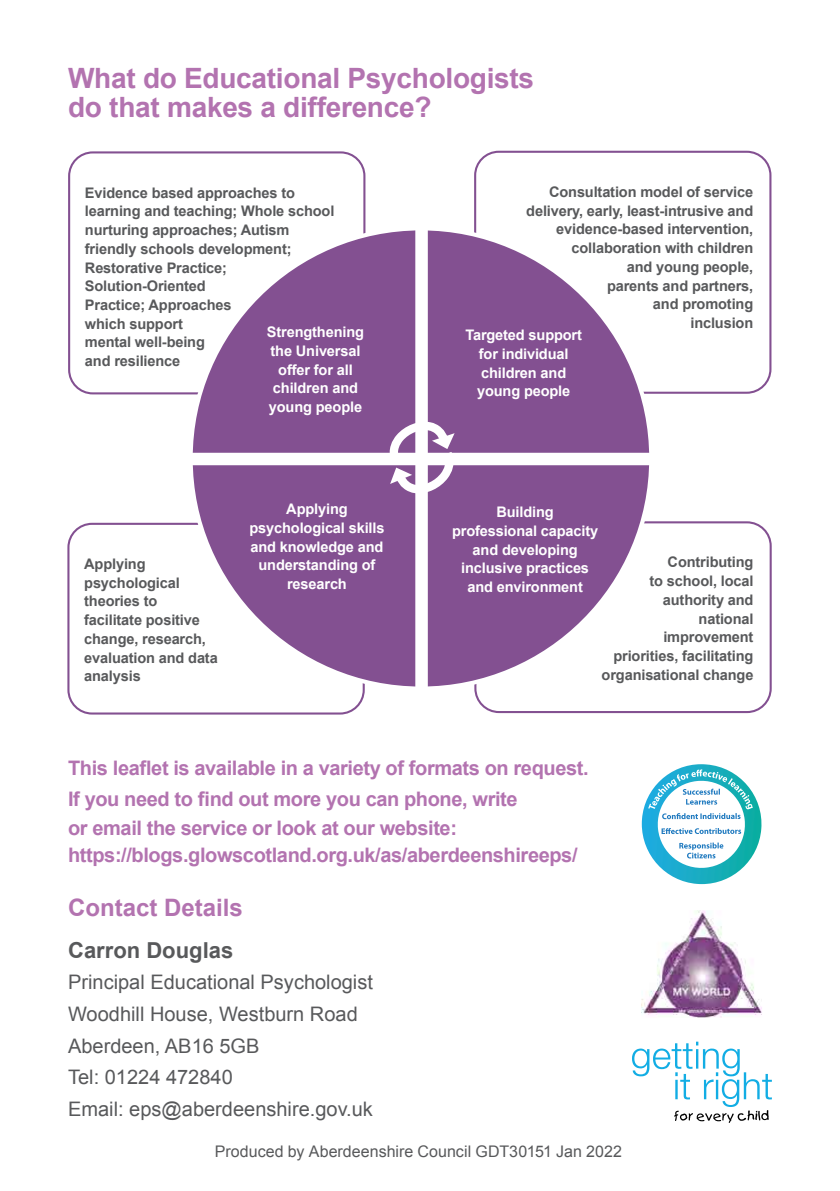
<style>
.page{position:relative;width:840px;height:1191px;background:#fff}
.page>*{position:absolute;margin:0;border:0;box-sizing:border-box;transform-origin:0 0}
.t1{font:700 28px/29px "Arial";letter-spacing:-.01em;color:#b373b0}
.t2{font:700 24px "Arial";color:#b373b0}
.t3{font:700 22px "Arial";color:#58595b}
.Body_Text{font:700 20px/29px "Arial";letter-spacing:-.02em;color:#b373b0}
.t4{font:20px "Arial";color:#58595b}
.table_body{font:16px "Arial";color:#58595b}
.Boxed_text{font:700 14.6px "Arial";letter-spacing:-.01em;color:#58595b}
.White_Text{font:700 14.6px "Arial";letter-spacing:-.01em;color:#fff}
</style>
<div class="page">
<div style="left:474px;top:521px;width:297px;height:192px;border:2px solid #835091;border-radius:24px"></div>
<div style="left:67px;top:523px;width:297px;height:191px;border:2px solid #835091;border-radius:24px"></div>
<div style="left:68px;top:151px;width:297px;height:243px;border:2px solid #835091;border-radius:24px"></div>
<div style="left:474px;top:151px;width:297px;height:243px;border:2px solid #835091;border-radius:24px"></div>
<div style="left:190px;top:228px;width:461px;height:460px;background:#835091;border-radius:50%"></div>
<div style="left:415px;top:223px;width:12px;height:472px;background:#fff"></div>
<div style="left:185px;top:453px;width:472px;height:12px;background:#fff"></div>
<svg style="left:388px;top:417px;width:67px;height:79px"></svg>
<svg style="left:632px;top:1041px;width:139px;height:82px"></svg>
<svg style="left:641px;top:764px;width:121px;height:120px"></svg>
<img style="left:641px;top:910px;width:121px;height:108px">
<p class="t1" style="left:68px;top:65px;width:467px">What do Educational Psychologists do that makes a difference?</p>
<p class="Boxed_text" style="left:85px;top:183px;width:211px">Evidence based approaches to</p>
<p class="Boxed_text" style="left:85px;top:201px;width:251px">learning and teaching; Whole school</p>
<p class="Boxed_text" style="left:85px;top:220px;width:206px">nurturing approaches; Autism</p>
<p class="Boxed_text" style="left:85px;top:239px;width:208px">friendly schools development;</p>
<p class="Boxed_text" style="left:85px;top:258px;width:143px">Restorative Practice;</p>
<p class="Boxed_text" style="left:85px;top:276px;width:122px">Solution-Oriented</p>
<p class="Boxed_text" style="left:85px;top:295px;width:148px">Practice; Approaches</p>
<p class="Boxed_text" style="left:85px;top:314px;width:99px">which support</p>
<p class="Boxed_text" style="left:85px;top:333px;width:121px">mental well-being</p>
<p class="Boxed_text" style="left:85px;top:351px;width:97px">and resilience</p>
<p class="White_Text" style="left:267px;top:322px;width:98px">Strengthening</p>
<p class="White_Text" style="left:270px;top:341px;width:91px">the Universal</p>
<p class="White_Text" style="left:278px;top:360px;width:76px">offer for all</p>
<p class="White_Text" style="left:273px;top:379px;width:87px">children and</p>
<p class="White_Text" style="left:269px;top:397px;width:95px">young people</p>
<p class="Boxed_text" style="left:84px;top:554px;width:63px">Applying</p>
<p class="Boxed_text" style="left:84px;top:573px;width:97px">psychological</p>
<p class="Boxed_text" style="left:84px;top:591px;width:75px">theories to</p>
<p class="Boxed_text" style="left:84px;top:610px;width:117px">facilitate positive</p>
<p class="Boxed_text" style="left:84px;top:629px;width:123px">change, research,</p>
<p class="Boxed_text" style="left:84px;top:648px;width:135px">evaluation and data</p>
<p class="Boxed_text" style="left:84px;top:666px;width:58px">analysis</p>
<p class="White_Text" style="left:286px;top:499px;width:63px">Applying</p>
<p class="White_Text" style="left:249px;top:518px;width:136px">psychological skills</p>
<p class="White_Text" style="left:250px;top:537px;width:134px">and knowledge and</p>
<p class="White_Text" style="left:258px;top:555px;width:118px">understanding of</p>
<p class="White_Text" style="left:287px;top:574px;width:61px">research</p>
<p class="Boxed_text" style="left:548px;top:182px;width:205px">Consultation model of service</p>
<p class="Boxed_text" style="left:526px;top:201px;width:228px">delivery, early, least-intrusive and</p>
<p class="Boxed_text" style="left:556px;top:220px;width:198px">evidence-based intervention,</p>
<p class="Boxed_text" style="left:571px;top:238px;width:183px">collaboration with children</p>
<p class="Boxed_text" style="left:626px;top:257px;width:128px">and young people,</p>
<p class="Boxed_text" style="left:606px;top:276px;width:148px">parents and partners,</p>
<p class="Boxed_text" style="left:652px;top:294px;width:102px">and promoting</p>
<p class="Boxed_text" style="left:690px;top:313px;width:64px">inclusion</p>
<p class="White_Text" style="left:465px;top:325px;width:118px">Targeted support</p>
<p class="White_Text" style="left:478px;top:344px;width:91px">for individual</p>
<p class="White_Text" style="left:481px;top:363px;width:87px">children and</p>
<p class="White_Text" style="left:477px;top:381px;width:95px">young people</p>
<p class="White_Text" style="left:496px;top:502px;width:59px">Building</p>
<p class="White_Text" style="left:452px;top:521px;width:148px">professional capacity</p>
<p class="White_Text" style="left:472px;top:540px;width:106px">and developing</p>
<p class="White_Text" style="left:461px;top:558px;width:129px">inclusive practices</p>
<p class="White_Text" style="left:467px;top:577px;width:117px">and environment</p>
<p class="Boxed_text" style="left:667px;top:553px;width:87px">Contributing</p>
<p class="Boxed_text" style="left:649px;top:571px;width:105px">to school, local</p>
<p class="Boxed_text" style="left:662px;top:590px;width:92px">authority and</p>
<p class="Boxed_text" style="left:698px;top:609px;width:56px">national</p>
<p class="Boxed_text" style="left:663px;top:627px;width:92px">improvement</p>
<p class="Boxed_text" style="left:613px;top:646px;width:141px">priorities, facilitating</p>
<p class="Boxed_text" style="left:601px;top:665px;width:153px">organisational change</p>
<p class="Body_Text" style="left:68px;top:753px;width:521px">This leaflet is available in a variety of formats on request.</p>
<p class="Body_Text" style="left:68px;top:785px;width:451px">If you need to find out more you can phone, write or email the service or look at our website:</p>
<p class="Body_Text" style="left:68px;top:841px;width:510px">https://blogs.glowscotland.org.uk/as/aberdeenshireeps/</p>
<p class="t2" style="left:68px;top:891px;width:176px">Contact Details</p>
<p class="t3" style="left:68px;top:935px;width:167px">Carron Douglas</p>
<p class="t4" style="left:68px;top:969px;width:306px">Principal Educational Psychologist</p>
<p class="t4" style="left:68px;top:1001px;width:291px">Woodhill House, Westburn Road</p>
<p class="t4" style="left:68px;top:1032px;width:193px">Aberdeen, AB16 5GB</p>
<p class="t4" style="left:68px;top:1064px;width:166px">Tel: 01224 472840</p>
<p class="t4" style="left:68px;top:1096px;width:306px">Email: eps@aberdeenshire.gov.uk</p>
<p class="table_body" style="left:215px;top:1141px;width:408px">Produced by Aberdeenshire Council GDT30151 Jan 2022</p>
</div>
